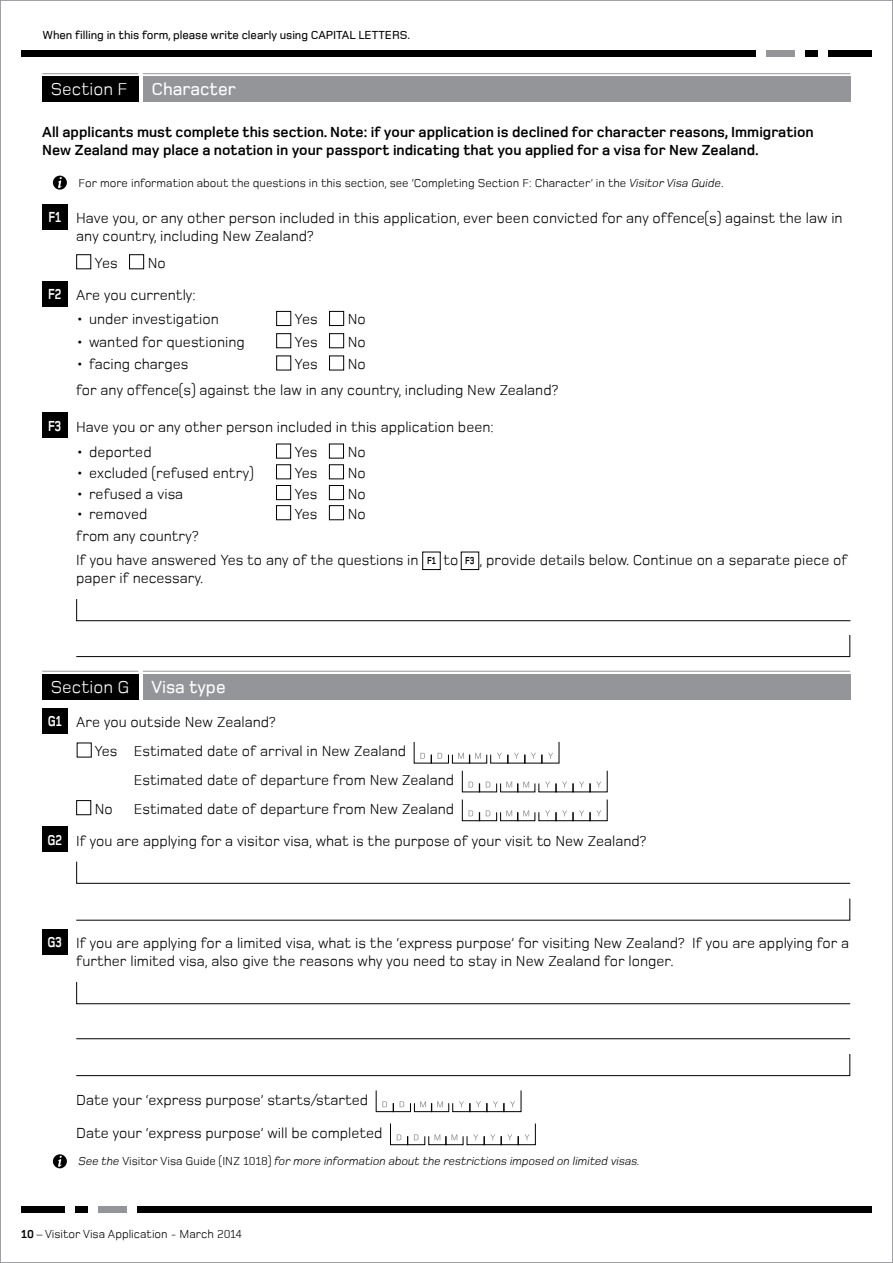
<style>
.page{position:relative;width:893px;height:1263px;background:#fff}
.page>*{position:absolute;margin:0;border:0;box-sizing:border-box;transform-origin:0 0}
.t1{font:18px "Foundry Monoline";color:#fff}
.t2{font:500 18px "Foundry Monoline";color:#fff}
.t3{font:15px/18px "Foundry Monoline";color:#000}
.t4{font:700 15px/18px "Foundry Monoline";color:#000}
.t5{font:12px "Foundry Monoline";color:#000}
.t6{font:italic 12px "Foundry Monoline";color:#000}
.t7{font:500 12px "Foundry Monoline";letter-spacing:-.005em;color:#000}
.s1{font-style:italic}
.s2{font-weight:700;color:#fff}
.s3{font-weight:700;font-size:10.5px}
.s4{font-weight:500}
.s5{font-style:normal}
.s6{font-weight:700}
</style>
<div class="page">
<div style="left:829px;top:50px;width:43px;height:7px;background:#000"></div>
<div style="left:767px;top:50px;width:28px;height:7px;background:#939598"></div>
<div style="left:805px;top:50px;width:13px;height:7px;background:#000"></div>
<div style="left:21px;top:50px;width:735px;height:7px;background:#000"></div>
<div style="left:21px;top:1206px;width:43px;height:7px;background:#000"></div>
<div style="left:98px;top:1206px;width:28px;height:7px;background:#939598"></div>
<div style="left:75px;top:1206px;width:13px;height:7px;background:#000"></div>
<div style="left:137px;top:1206px;width:735px;height:7px;background:#000"></div>
<div style="left:42px;top:77px;width:96px;height:25px;background:#000"></div>
<hr style="left:42px;top:73px;width:96px;height:1px;background:#939598">
<div style="left:143px;top:77px;width:707px;height:25px;background:#939598"></div>
<hr style="left:143px;top:73px;width:707px;height:1px;background:#939598">
<div style="left:53px;top:176px;width:14px;height:14px;background:#000;border-radius:50%"></div>
<svg style="left:58px;top:177px;width:4px;height:11px"></svg>
<div style="left:42px;top:204px;width:25px;height:25px;background:#000"></div>
<div style="left:76px;top:254px;width:15px;height:15px;border:1px solid #000"></div>
<div style="left:129px;top:254px;width:15px;height:15px;border:1px solid #000"></div>
<div style="left:42px;top:281px;width:25px;height:25px;background:#000"></div>
<div style="left:276px;top:311px;width:15px;height:15px;border:1px solid #000"></div>
<div style="left:329px;top:311px;width:15px;height:15px;border:1px solid #000"></div>
<div style="left:276px;top:333px;width:15px;height:15px;border:1px solid #000"></div>
<div style="left:329px;top:333px;width:15px;height:15px;border:1px solid #000"></div>
<div style="left:276px;top:355px;width:15px;height:15px;border:1px solid #000"></div>
<div style="left:329px;top:355px;width:15px;height:15px;border:1px solid #000"></div>
<div style="left:42px;top:413px;width:25px;height:25px;background:#000"></div>
<div style="left:276px;top:444px;width:15px;height:14px;border:1px solid #000"></div>
<div style="left:329px;top:444px;width:15px;height:14px;border:1px solid #000"></div>
<div style="left:276px;top:464px;width:15px;height:15px;border:1px solid #000"></div>
<div style="left:329px;top:464px;width:15px;height:15px;border:1px solid #000"></div>
<div style="left:276px;top:485px;width:15px;height:15px;border:1px solid #000"></div>
<div style="left:329px;top:485px;width:15px;height:15px;border:1px solid #000"></div>
<div style="left:276px;top:505px;width:15px;height:15px;border:1px solid #000"></div>
<div style="left:329px;top:505px;width:15px;height:15px;border:1px solid #000"></div>
<div style="left:422px;top:552px;width:18px;height:18px;border:1px solid #000"></div>
<div style="left:461px;top:552px;width:18px;height:18px;border:1px solid #000"></div>
<svg style="left:76px;top:599px;width:775px;height:22px"></svg>
<svg style="left:76px;top:635px;width:775px;height:22px"></svg>
<div style="left:42px;top:674px;width:96px;height:25px;background:#000"></div>
<hr style="left:42px;top:671px;width:96px;height:1px;background:#939598">
<div style="left:143px;top:674px;width:707px;height:25px;background:#939598"></div>
<hr style="left:143px;top:671px;width:707px;height:1px;background:#939598">
<div style="left:42px;top:708px;width:25px;height:25px;background:#000"></div>
<div style="left:77px;top:743px;width:15px;height:14px;border:1px solid #000"></div>
<svg style="left:413px;top:741px;width:147px;height:23px"></svg>
<svg style="left:462px;top:770px;width:146px;height:23px"></svg>
<div style="left:76px;top:800px;width:15px;height:15px;border:1px solid #000"></div>
<svg style="left:462px;top:799px;width:146px;height:22px"></svg>
<div style="left:42px;top:827px;width:25px;height:25px;background:#000"></div>
<svg style="left:76px;top:861px;width:775px;height:23px"></svg>
<svg style="left:76px;top:898px;width:775px;height:23px"></svg>
<div style="left:42px;top:929px;width:25px;height:25px;background:#000"></div>
<svg style="left:76px;top:982px;width:775px;height:22px"></svg>
<hr style="left:76px;top:1038px;width:774px;height:1px;background:#000">
<svg style="left:76px;top:1054px;width:775px;height:22px"></svg>
<svg style="left:375px;top:1090px;width:147px;height:22px"></svg>
<svg style="left:390px;top:1123px;width:146px;height:22px"></svg>
<div style="left:53px;top:1154px;width:14px;height:14px;background:#000;border-radius:50%"></div>
<svg style="left:58px;top:1156px;width:4px;height:11px"></svg>
<p class="t7" style="left:43px;top:29px;width:369px">When filling in this form, please write clearly using CAPITAL LETTERS.</p>
<p class="t1" style="left:51px;top:80px;width:78px">Section F</p>
<p class="t2" style="left:151px;top:80px;width:86px">Character</p>
<p class="t4" style="left:42px;top:123px;width:773px">All applicants must complete this section. Note: if your application is declined for character reasons, Immigration<br>New Zealand may place a notation in your passport indicating that you applied for a visa for New Zealand.</p>
<p class="t5" style="left:78px;top:176px;width:647px">For more information about the questions in this section, see ‘Completing Section F: Character’ in the <span class="s1">Visitor Visa Guide</span>.</p>
<p class="t3" style="left:76px;top:209px;width:768px;text-indent:-28px"><span class="s2">F1</span> Have you, or any other person included in this application, ever been convicted for any offence(s) against the law in any country, including New Zealand?</p>
<p class="t3" style="left:95px;top:254px;width:24px">Yes</p>
<p class="t3" style="left:48px;top:247px;width:149px;line-height:32.2px;text-indent:100px">No<br><span class="s2">F2</span> Are you currently:</p>
<p class="t3" style="left:76px;top:310px;width:144px">• under investigation</p>
<p class="t3" style="left:295px;top:310px;width:24px">Yes</p>
<p class="t3" style="left:348px;top:310px;width:20px">No</p>
<p class="t3" style="left:76px;top:333px;width:170px">• wanted for questioning</p>
<p class="t3" style="left:295px;top:333px;width:24px">Yes</p>
<p class="t3" style="left:348px;top:333px;width:20px">No</p>
<p class="t3" style="left:76px;top:355px;width:114px">• facing charges</p>
<p class="t3" style="left:295px;top:355px;width:24px">Yes</p>
<p class="t3" style="left:76px;top:351px;width:483px;line-height:26.5px;text-indent:272px">No<br>for any offence(s) against the law in any country, including New Zealand?</p>
<p class="t3" style="left:48px;top:418px;width:447px"><span class="s2">F3</span> Have you or any other person included in this application been:</p>
<p class="t3" style="left:76px;top:443px;width:77px">• deported</p>
<p class="t3" style="left:295px;top:443px;width:24px">Yes</p>
<p class="t3" style="left:348px;top:443px;width:20px">No</p>
<p class="t3" style="left:76px;top:464px;width:179px">• excluded (refused entry)</p>
<p class="t3" style="left:295px;top:464px;width:24px">Yes</p>
<p class="t3" style="left:348px;top:464px;width:20px">No</p>
<p class="t3" style="left:76px;top:484px;width:109px">• refused a visa</p>
<p class="t3" style="left:295px;top:484px;width:24px">Yes</p>
<p class="t3" style="left:348px;top:484px;width:20px">No</p>
<p class="t3" style="left:76px;top:505px;width:73px">• removed</p>
<p class="t3" style="left:295px;top:505px;width:24px">Yes</p>
<p class="t3" style="left:348px;top:505px;width:20px">No</p>
<p class="t3" style="left:76px;top:524px;width:773px;line-height:24.5px">from any country?<br>If you have answered Yes to any of the questions in <span class="s3">F1</span> to <span class="s3">F3</span> , provide details below. Continue on a separate piece of</p>
<p class="t3" style="left:76px;top:569px;width:129px">paper if necessary.</p>
<p class="t1" style="left:51px;top:677px;width:176px">Section G <span class="s4">Visa type</span></p>
<p class="t3" style="left:48px;top:713px;width:229px"><span class="s2">G1</span> Are you outside New Zealand?</p>
<p class="t3" style="left:95px;top:742px;width:313px">Yes Estimated date of arrival in New Zealand</p>
<p class="t3" style="left:134px;top:771px;width:322px">Estimated date of departure from New Zealand</p>
<p class="t3" style="left:95px;top:799px;width:20px">No</p>
<p class="t3" style="left:48px;top:792px;width:600px;line-height:32.2px;text-indent:86px">Estimated date of departure from New Zealand<br><span class="s2">G2</span> If you are applying for a visitor visa, what is the purpose of your visit to New Zealand?</p>
<p class="t3" style="left:76px;top:934px;width:774px;text-indent:-29px"><span class="s2">G3</span> If you are applying for a limited visa, what is the ‘express purpose’ for visiting New Zealand? If you are applying for a further limited visa, also give the reasons why you need to stay in New Zealand for longer.</p>
<p class="t3" style="left:76px;top:1090px;width:293px">Date your ‘express purpose’ starts/started</p>
<p class="t3" style="left:76px;top:1123px;width:308px">Date your ‘express purpose’ will be completed</p>
<p class="t6" style="left:78px;top:1155px;width:563px">See the <span class="s5">Visitor Visa Guide (INZ 1018)</span> for more information about the restrictions imposed on limited visas.</p>
<p class="t5" style="left:21px;top:1228px;width:223px"><span class="s6">10</span> – Visitor Visa Application - March 2014</p>
</div>
